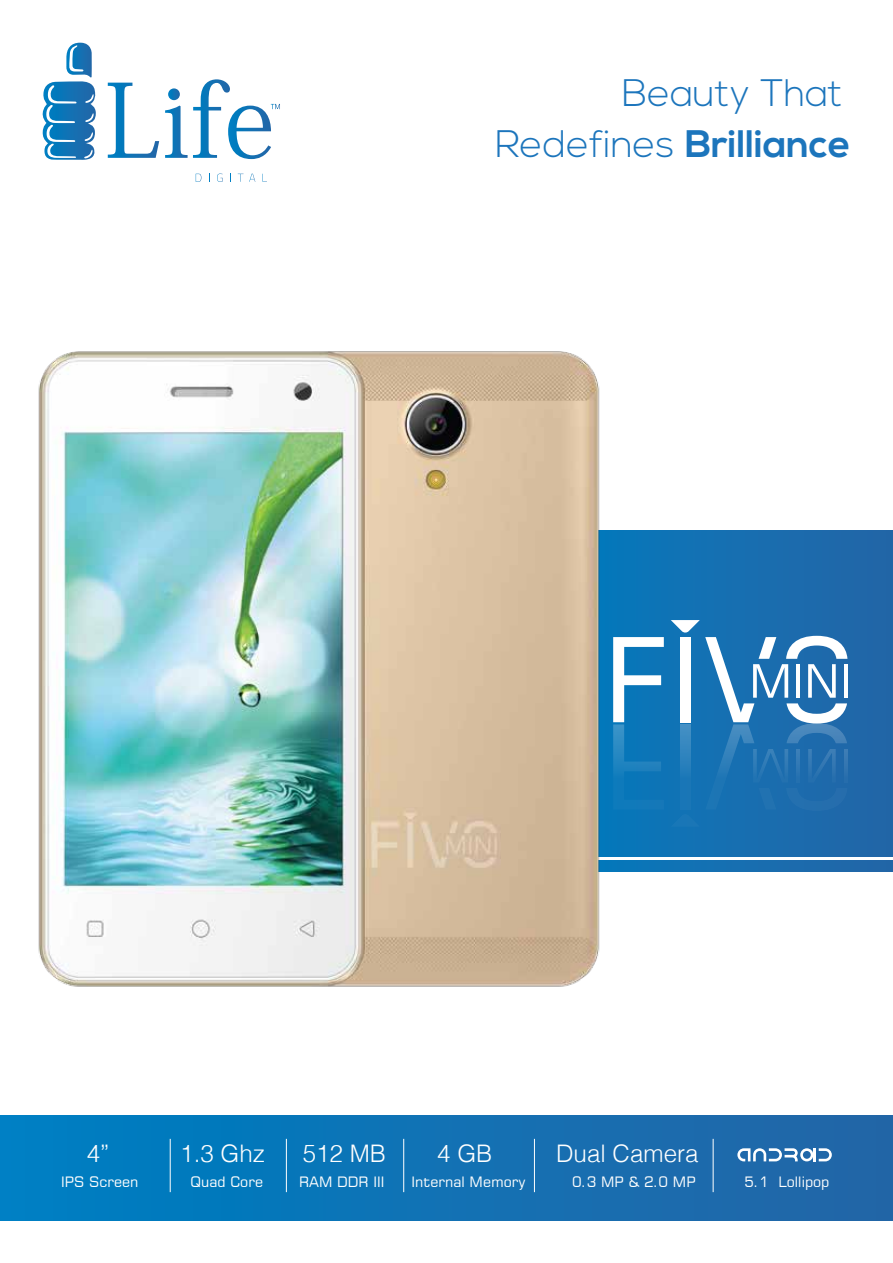
<style>
.page{position:relative;width:893px;height:1263px;background:#fff}
.page>*{position:absolute;margin:0;border:0;box-sizing:border-box;transform-origin:0 0}
.t1{font:300 38.25px/51.4px "Nexa";color:#1c75bc;text-align:right}
.t2{font:300 24.15px "Helvetica";color:#fff}
.t3{font:14.25px "Square 721 BT";color:#fff}
.s1{font-weight:700}
</style>
<div class="page">
<svg style="left:42px;top:43px;width:54px;height:117px"></svg>
<svg style="left:108px;top:83px;width:51px;height:75px"></svg>
<svg style="left:196px;top:174px;width:5px;height:8px"></svg>
<svg style="left:217px;top:174px;width:6px;height:8px"></svg>
<svg style="left:238px;top:174px;width:17px;height:8px"></svg>
<svg style="left:165px;top:79px;width:115px;height:80px"></svg>
<div style="left:0;top:1116px;width:893px;height:104px;background:linear-gradient(to right,#0080c3,#2565a6)"></div>
<svg style="left:638px;top:530px;width:255px;height:326px;background:#196cad"></svg>
<svg style="left:638px;top:860px;width:255px;height:11px;background:#186dae"></svg>
<hr style="left:844px;top:664px;width:4px;height:34px;background:#fff">
<svg style="left:847px;top:749px;width:1px;height:33px"></svg>
<svg style="left:638px;top:637px;width:26px;height:173px;background:#2783be"></svg>
<svg style="left:671px;top:620px;width:176px;height:207px;background:#3a83bb"></svg>
<svg style="left:737px;top:1148px;width:95px;height:13px"></svg>
<img style="left:38px;top:351px;width:600px;height:636px">
<h1 class="t1" style="left:495px;top:69px;width:357px">Beauty That<br>Redefines <span class="s1">Brilliance</span></h1>
<h2 class="t2" style="left:87px;top:1133px;width:24px">4”</h2>
<p class="t3" style="left:61px;top:1172px;width:79px">IPS Screen</p>
<h2 class="t2" style="left:180px;top:1133px;width:86px">1.3 Ghz</h2>
<p class="t3" style="left:191px;top:1172px;width:74px">Quad Core</p>
<p class="t3" style="left:745px;top:1172px;width:86px">5.1 Lollipop</p>
<h2 class="t2" style="left:437px;top:1133px;width:57px">4 GB</h2>
<p class="t3" style="left:411px;top:1172px;width:115px">Internal Memory</p>
<h2 class="t2" style="left:556px;top:1133px;width:144px">Dual Camera</h2>
<p class="t3" style="left:572px;top:1172px;width:125px">0.3 MP &amp; 2.0 MP</p>
<h2 class="t2" style="left:303px;top:1133px;width:85px">512 MB</h2>
<p class="t3" style="left:299px;top:1172px;width:87px">RAM DDR III</p>
</div>
